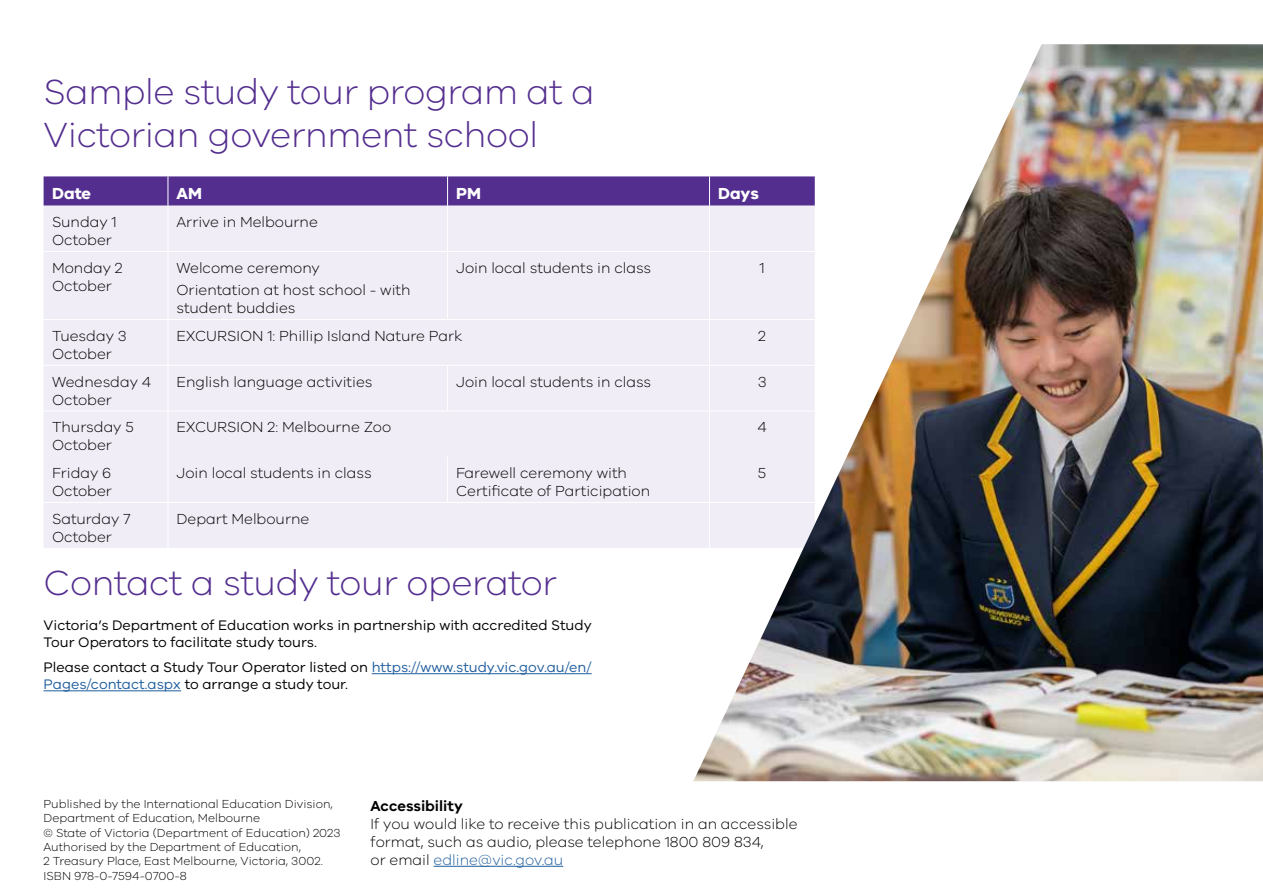
<style>
.page{position:relative;width:1263px;height:893px;background:#fff}
.page>*{position:absolute;margin:0;border:0;box-sizing:border-box;transform-origin:0 0}
.A_Head{font:300 36px/43.2px "VIC";letter-spacing:-.01em;color:#542e8f}
.A_Head_span_cols{font:300 36px "VIC";letter-spacing:-.01em;color:#542e8f}
.Table_Reverse_head{font:700 16.5px "VIC";color:#fff}
.Table_text{font:300 15px/18px "VIC";color:#000}
.Body_text{font:300 15px/18px "VIC";color:#000}
.Body_text-2{font:600 15px "VIC";color:#000}
.Body_text-3{font:14.25px/17.1px "VIC";color:#000}
.Imprint{font:300 12px/14.4px "VIC";color:#000}
.s1{color:#215e9e}
</style>
<div class="page">
<div style="left:44px;top:176px;width:649px;height:30px;background:#542e8f"></div>
<div style="left:44px;top:206px;width:649px;height:342px;background:#f0edf6"></div>
<hr style="left:168px;top:176px;width:1px;height:30px;background:#fff">
<hr style="left:447px;top:176px;width:1px;height:30px;background:#fff">
<hr style="left:168px;top:206px;width:1px;height:45px;background:#fff">
<hr style="left:447px;top:206px;width:1px;height:45px;background:#fff">
<hr style="left:168px;top:252px;width:1px;height:67px;background:#fff">
<hr style="left:447px;top:252px;width:1px;height:67px;background:#fff">
<hr style="left:168px;top:320px;width:1px;height:45px;background:#fff">
<hr style="left:168px;top:366px;width:1px;height:45px;background:#fff">
<hr style="left:447px;top:366px;width:1px;height:45px;background:#fff">
<hr style="left:168px;top:411px;width:1px;height:46px;background:#fff">
<hr style="left:168px;top:457px;width:1px;height:45px;background:#fff">
<hr style="left:447px;top:457px;width:1px;height:45px;background:#fff">
<hr style="left:168px;top:503px;width:1px;height:45px;background:#fff">
<hr style="left:44px;top:251px;width:124px;height:1px;background:#fff">
<hr style="left:168px;top:251px;width:280px;height:1px;background:#fff">
<hr style="left:448px;top:251px;width:261px;height:1px;background:#fff">
<hr style="left:44px;top:319px;width:124px;height:1px;background:#fff">
<hr style="left:168px;top:319px;width:280px;height:1px;background:#fff">
<hr style="left:448px;top:319px;width:261px;height:1px;background:#fff">
<hr style="left:44px;top:365px;width:124px;height:1px;background:#fff">
<hr style="left:168px;top:365px;width:280px;height:1px;background:#fff">
<hr style="left:448px;top:365px;width:261px;height:1px;background:#fff">
<hr style="left:44px;top:411px;width:124px;height:1px;background:#fff">
<hr style="left:168px;top:411px;width:280px;height:1px;background:#fff">
<hr style="left:448px;top:411px;width:261px;height:1px;background:#fff">
<hr style="left:44px;top:502px;width:124px;height:1px;background:#fff">
<hr style="left:168px;top:502px;width:280px;height:1px;background:#fff">
<hr style="left:448px;top:502px;width:261px;height:1px;background:#fff">
<hr style="left:372px;top:673px;width:220px;height:1px;background:#215e9e">
<hr style="left:44px;top:690px;width:137px;height:1px;background:#215e9e">
<hr style="left:434px;top:866px;width:129px;height:1px;background:#215e9e">
<img style="left:693px;top:44px;width:570px;height:737px">
<p class="A_Head" style="left:44px;top:69px;width:552px">Sample study tour program at a<br>Victorian government school</p>
<p class="Table_Reverse_head" style="left:52px;top:184px;width:41px">Date</p>
<p class="Table_Reverse_head" style="left:176px;top:184px;width:27px">AM</p>
<p class="Table_Reverse_head" style="left:456px;top:184px;width:26px">PM</p>
<p class="Table_Reverse_head" style="left:718px;top:184px;width:42px">Days</p>
<p class="Table_text" style="left:52px;top:213px;width:66px">Sunday 1<br>October</p>
<p class="Table_text" style="left:176px;top:213px;width:143px">Arrive in Melbourne</p>
<p class="Table_text" style="left:52px;top:258px;width:72px">Monday 2<br>October</p>
<p class="Table_text" style="left:176px;top:258px;width:145px">Welcome ceremony</p>
<p class="Table_text" style="left:456px;top:258px;width:197px">Join local students in class</p>
<p class="Table_text" style="left:759px;top:258px;width:7px">1</p>
<p class="Table_text" style="left:176px;top:281px;width:236px">Orientation at host school - with student buddies</p>
<p class="Table_text" style="left:52px;top:326px;width:76px">Tuesday 3<br>October</p>
<p class="Table_text" style="left:176px;top:326px;width:288px">EXCURSION 1: Phillip Island Nature Park</p>
<p class="Table_text" style="left:758px;top:326px;width:9px">2</p>
<p class="Table_text" style="left:52px;top:372px;width:101px">Wednesday 4<br>October</p>
<p class="Table_text" style="left:176px;top:372px;width:198px">English language activities</p>
<p class="Table_text" style="left:456px;top:372px;width:197px">Join local students in class</p>
<p class="Table_text" style="left:758px;top:372px;width:10px">3</p>
<p class="Table_text" style="left:52px;top:418px;width:83px">Thursday 5<br>October</p>
<p class="Table_text" style="left:176px;top:418px;width:216px">EXCURSION 2: Melbourne Zoo</p>
<p class="Table_text" style="left:757px;top:418px;width:11px">4</p>
<p class="Table_text" style="left:52px;top:464px;width:61px">Friday 6<br>October</p>
<p class="Table_text" style="left:176px;top:464px;width:197px">Join local students in class</p>
<p class="Table_text" style="left:456px;top:464px;width:196px">Farewell ceremony with<br>Certificate of Participation</p>
<p class="Table_text" style="left:758px;top:464px;width:10px">5</p>
<p class="Table_text" style="left:52px;top:509px;width:80px">Saturday 7<br>October</p>
<p class="Table_text" style="left:176px;top:509px;width:134px">Depart Melbourne</p>
<p class="A_Head_span_cols" style="left:44px;top:562px;width:515px">Contact a study tour operator</p>
<p class="Body_text-3" style="left:44px;top:616px;width:550px">Victoria’s Department of Education works in partnership with accredited Study<br>Tour Operators to facilitate study tours.</p>
<p class="Body_text-3" style="left:44px;top:658px;width:549px">Please contact a Study Tour Operator listed on <span class="s1">https://www.study.vic.gov.au/en/<br>Pages/contact.aspx</span> to arrange a study tour.</p>
<p class="Imprint" style="left:44px;top:796px;width:291px">Published by the International Education Division,<br>Department of Education, Melbourne</p>
<p class="Imprint" style="left:44px;top:825px;width:298px">© State of Victoria (Department of Education) 2023</p>
<p class="Imprint" style="left:44px;top:839px;width:281px">Authorised by the Department of Education,<br>2 Treasury Place, East Melbourne, Victoria, 3002.<br>ISBN 978-0-7594-0700-8</p>
<p class="Body_text-2" style="left:370px;top:797px;width:94px">Accessibility</p>
<p class="Body_text" style="left:370px;top:814px;width:428px">If you would like to receive this publication in an accessible format, such as audio, please telephone 1800 809 834,<br>or email <span class="s1">edline@vic.gov.au</span></p>
</div>
